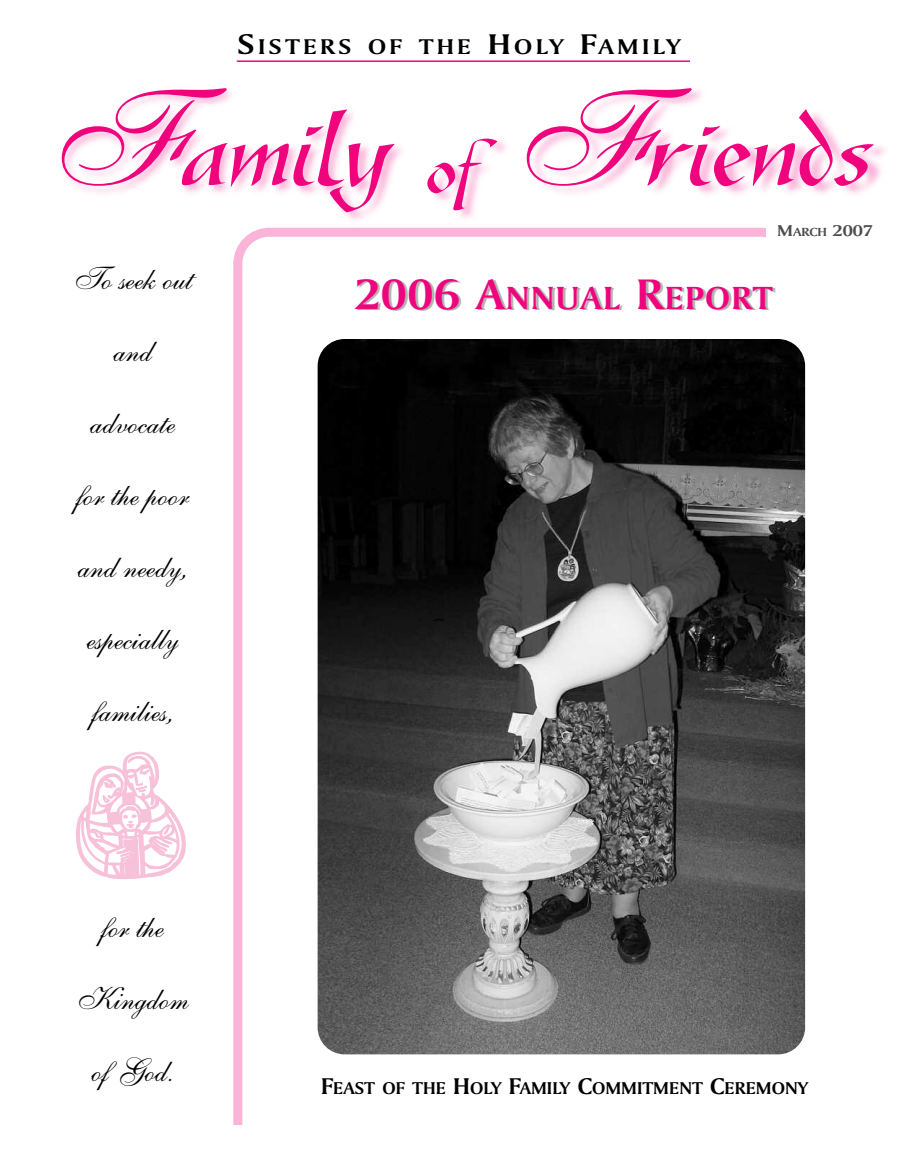
<style>
.page{position:relative;width:918px;height:1161px;background:#fff}
.page>*{position:absolute;margin:0;border:0;box-sizing:border-box;transform-origin:0 0}
.t1{font:105px "Gazelle FLF";letter-spacing:-.035em;color:#ef047e}
.t2{font:33.75px "Amerigo BT Bold A";letter-spacing:.035em;color:#ef047e;scale:1.1 1}
.t3{font:31.5px "Shelley Allegro BT";color:#000}
.t4{font:22.5px "Amerigo BT Bold A";letter-spacing:.125em;color:#000;scale:1.2 1}
.t5{font:18px "Amerigo BT Bold A";color:#000;scale:1.1 1}
.t6{font:16.5px "Amerigo BT Bold A";color:#4d4d4d;scale:1.2 1}
.s1{font-size:30px}
.s2{font-family:"Shelley Allegro BT";font-size:135px}
.s3{font-size:75px}
.s4{font-size:12.3px}
.s5{font-size:45px}
.s6{font-size:24px}
</style>
<div class="page">
<img style="left:63px;top:90px;width:822px;height:138px">
<svg style="left:233px;top:228px;width:533px;height:897px"></svg>
<div style="left:766px;top:209px;width:34px;height:937px;background:#fff"></div>
<svg style="left:76px;top:751px;width:110px;height:128px"></svg>
<hr style="left:237px;top:60px;width:453px;height:2px;background:#ef047e">
<img style="left:318px;top:339px;width:487px;height:715px">
<p class="t4" style="left:238px;top:38px;width:371px"><span class="s1">S</span>ISTERS OF THE <span class="s1">H</span>OLY <span class="s1">F</span>AMILY</p>
<h1 class="t1" style="left:43px;top:87px;width:834px"><span class="s2">F</span>amily <span class="s3">of</span> <span class="s2">F</span>riends</h1>
<p class="t6" style="left:777px;top:224px;width:81px">M<span class="s4">ARCH</span> 2007</p>
<p class="t3" style="left:73px;top:267px;width:121px">To seek out</p>
<p class="t2" style="left:355px;top:285px;width:382px"><span class="s5">2006 A</span>NNUAL <span class="s5">R</span>EPORT</p>
<p class="t3" style="left:113px;top:339px;width:40px">and</p>
<p class="t3" style="left:90px;top:411px;width:87px">advocate</p>
<p class="t3" style="left:76px;top:483px;width:114px">for the poor</p>
<p class="t3" style="left:78px;top:555px;width:111px">and needy,</p>
<p class="t3" style="left:87px;top:627px;width:93px">especially</p>
<p class="t3" style="left:92px;top:699px;width:83px">families,</p>
<p class="t3" style="left:102px;top:915px;width:64px">for the</p>
<p class="t3" style="left:77px;top:987px;width:114px">Kingdom</p>
<p class="t3" style="left:92px;top:1059px;width:84px">of God.</p>
<p class="t5" style="left:321px;top:1082px;width:444px"><span class="s6">F</span>EAST OF THE <span class="s6">H</span>OLY <span class="s6">F</span>AMILY <span class="s6">C</span>OMMITMENT <span class="s6">C</span>EREMONY</p>
</div>
